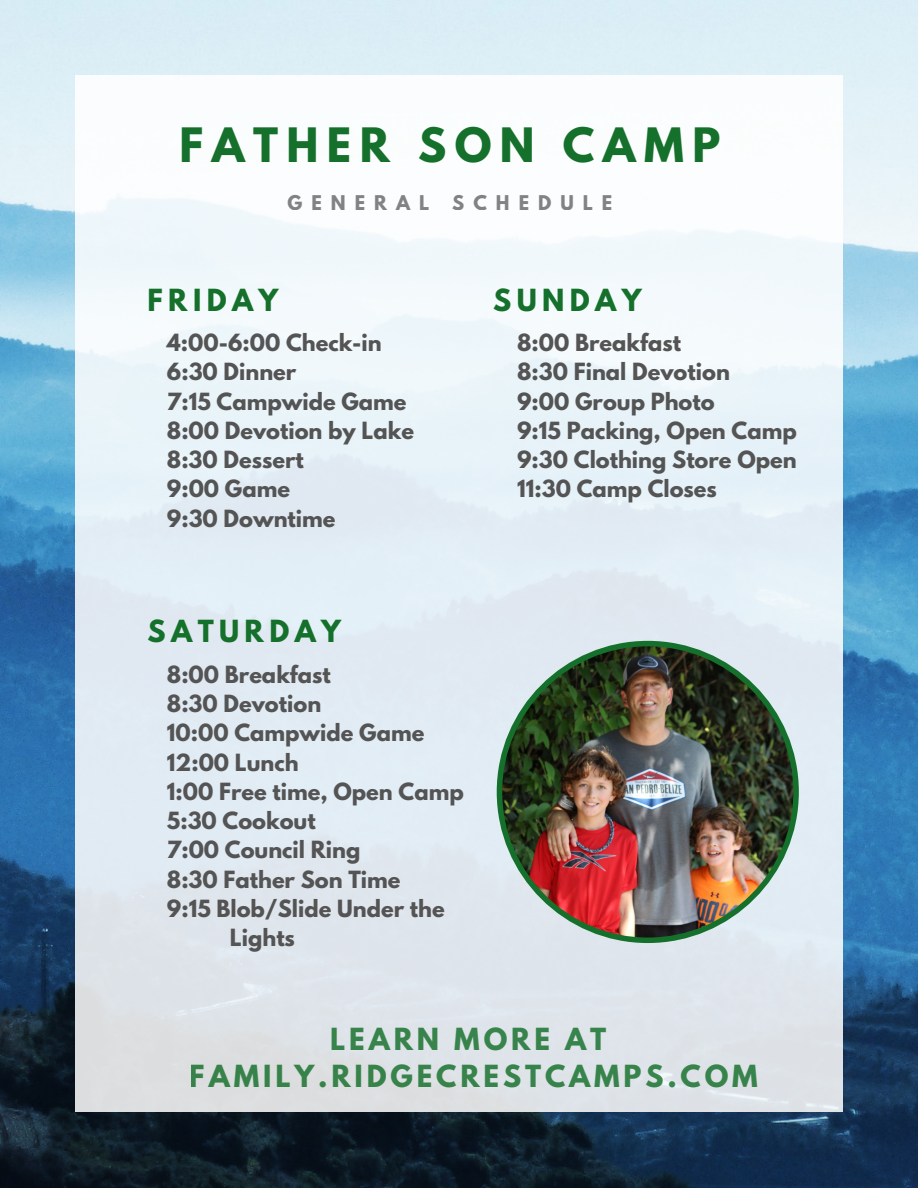
<style>
.page{position:relative;width:918px;height:1188px;background:#fff}
.page>*{position:absolute;margin:0;border:0;box-sizing:border-box;transform-origin:0 0}
.t1{font:700 42px "League Spartan";letter-spacing:.2em;color:#15702b}
.t2{font:700 27px/37.2px "League Spartan";letter-spacing:.14em;color:#15702b;text-align:center}
.t3{font:700 27px "League Spartan";letter-spacing:.2em;color:#15702b}
.t4{font:700 21px/29.2px "League Spartan";color:#545454}
.t5{font:700 18px "League Spartan";letter-spacing:.5em;color:#070707}
</style>
<div class="page">
<img style="left:0;top:0;width:918px;height:1188px">
<div style="left:76px;top:76px;width:766px;height:1036px;background:linear-gradient(to bottom,#f7feff,#d8e0e8)"></div>
<img style="left:497px;top:641px;width:302px;height:302px">
<h1 class="t1" style="left:180px;top:124px;width:542px">FATHER SON CAMP</h1>
<p class="t5" style="left:288px;top:193px;width:143px">GENERAL</p>
<p class="t5" style="left:452px;top:193px;width:162px">SCHEDULE</p>
<p class="t2" style="left:148px;top:285px;width:132px">FRIDAY</p>
<p class="t2" style="left:493px;top:285px;width:150px">SUNDAY</p>
<p class="t4" style="left:167px;top:331px;width:249px">4:00-6:00 Check-in<br>6:30 Dinner<br>7:15 Campwide Game<br>8:00 Devotion by Lake<br>8:30 Dessert<br>9:00 Game<br>9:30 Downtime</p>
<p class="t4" style="left:517px;top:331px;width:281px">8:00 Breakfast<br>8:30 Final Devotion<br>9:00 Group Photo<br>9:15 Packing, Open Camp<br>9:30 Clothing Store Open<br>11:30 Camp Closes</p>
<p class="t3" style="left:148px;top:618px;width:195px">SATURDAY</p>
<p class="t4" style="left:167px;top:662px;width:165px">8:00 Breakfast</p>
<p class="t4" style="left:167px;top:692px;width:156px">8:30 Devotion</p>
<p class="t4" style="left:167px;top:721px;width:259px">10:00 Campwide Game</p>
<p class="t4" style="left:167px;top:750px;width:133px">12:00 Lunch</p>
<p class="t4" style="left:167px;top:779px;width:298px">1:00 Free time, Open Camp</p>
<p class="t4" style="left:167px;top:809px;width:150px">5:30 Cookout</p>
<p class="t4" style="left:167px;top:838px;width:195px">7:00 Council Ring</p>
<p class="t4" style="left:167px;top:867px;width:235px">8:30 Father Son Time</p>
<p class="t4" style="left:167px;top:896px;width:279px">9:15 Blob/Slide Under the</p>
<p class="t4" style="left:230px;top:926px;width:67px">Lights</p>
<p class="t2" style="left:190px;top:1024px;width:570px">LEARN MORE AT<br>FAMILY.RIDGECRESTCAMPS.COM</p>
</div>
